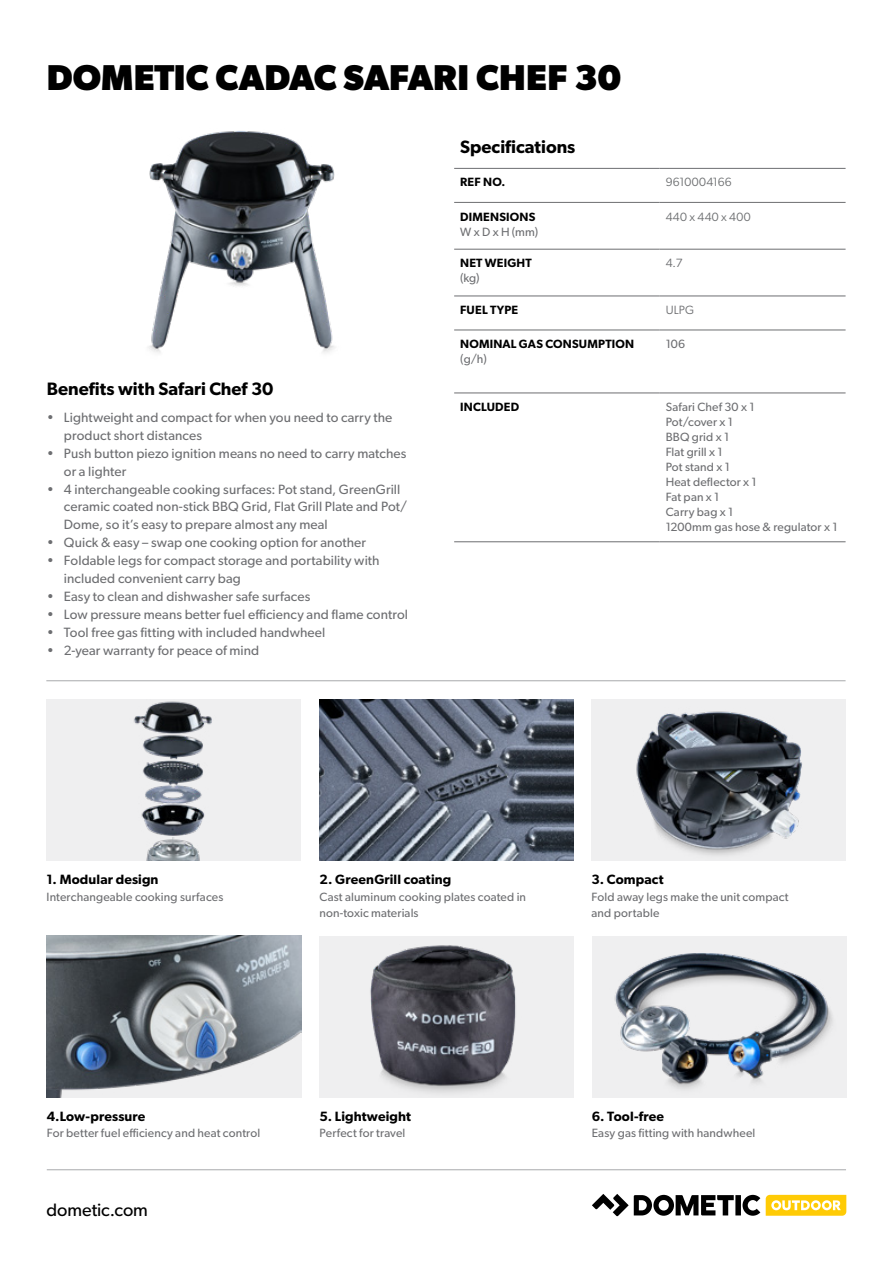
<style>
.page{position:relative;width:893px;height:1263px;background:#fff}
.page>*{position:absolute;margin:0;border:0;box-sizing:border-box;transform-origin:0 0}
.t1{font:700 36px "Gibson";letter-spacing:-.005em;color:#000}
.t2{font:600 18px "Gibson";color:#000}
.t3{font:18px "Gibson";letter-spacing:-.005em;color:#000}
.t4{font:13.5px/18px "Gibson";letter-spacing:.01em;color:#6d6e71}
.t5{font:600 13.5px "Gibson";letter-spacing:.01em;color:#000}
.t6{font:12px/15px "Gibson";letter-spacing:.015em;color:#6d6e71}
.t7{font:600 12px "Gibson";letter-spacing:.015em;color:#000}
.t8{font:12px "Gibson";letter-spacing:.025em;color:#6d6f71}
.t9{font:12px "Gibson";color:#6d6e71}
</style>
<div class="page">
<hr style="left:454px;top:168px;width:206px;height:1px;background:#6d6e71">
<hr style="left:660px;top:168px;width:186px;height:1px;background:#6d6e71">
<hr style="left:454px;top:202px;width:206px;height:1px;background:#6d6e71">
<hr style="left:660px;top:202px;width:186px;height:1px;background:#6d6e71">
<hr style="left:454px;top:249px;width:206px;height:1px;background:#6d6e71">
<hr style="left:660px;top:249px;width:186px;height:1px;background:#6d6e71">
<hr style="left:454px;top:296px;width:206px;height:1px;background:#6d6e71">
<hr style="left:660px;top:296px;width:186px;height:1px;background:#6d6e71">
<hr style="left:454px;top:330px;width:206px;height:1px;background:#6d6e71">
<hr style="left:660px;top:330px;width:186px;height:1px;background:#6d6e71">
<hr style="left:454px;top:393px;width:206px;height:1px;background:#6d6e71">
<hr style="left:660px;top:393px;width:186px;height:1px;background:#6d6e71">
<hr style="left:454px;top:541px;width:206px;height:1px;background:#6d6e71">
<hr style="left:660px;top:541px;width:186px;height:1px;background:#6d6e71">
<div style="left:592px;top:699px;width:254px;height:161px;background:#efeff0"></div>
<img style="left:636px;top:711px;width:166px;height:144px">
<img style="left:592px;top:936px;width:254px;height:161px">
<div style="left:47px;top:699px;width:254px;height:161px;background:#efeff0"></div>
<img style="left:134px;top:701px;width:78px;height:159px">
<img style="left:148px;top:131px;width:187px;height:222px">
<img style="left:47px;top:936px;width:254px;height:161px">
<img style="left:319px;top:699px;width:255px;height:161px">
<div style="left:320px;top:936px;width:254px;height:161px;background:#efeff0"></div>
<img style="left:370px;top:945px;width:146px;height:148px">
<hr style="left:46px;top:680px;width:800px;height:1px;background:#a7a9ac">
<svg style="left:592px;top:1194px;width:168px;height:22px"></svg>
<svg style="left:766px;top:1195px;width:80px;height:21px"></svg>
<hr style="left:47px;top:1169px;width:799px;height:1px;background:#a7a9ac">
<h1 class="t1" style="left:47px;top:56px;width:576px">DOMETIC CADAC SAFARI CHEF 30</h1>
<h2 class="t2" style="left:460px;top:136px;width:117px">Specifications</h2>
<p class="t7" style="left:460px;top:175px;width:47px">REF NO.</p>
<p class="t8" style="left:666px;top:175px;width:67px">9610004166</p>
<p class="t7" style="left:460px;top:209px;width:77px">DIMENSIONS</p>
<p class="t6" style="left:460px;top:224px;width:79px">W x D x H (mm)</p>
<p class="t8" style="left:666px;top:209px;width:86px">440 x 440 x 400</p>
<p class="t7" style="left:460px;top:256px;width:73px">NET WEIGHT</p>
<p class="t6" style="left:460px;top:270px;width:21px">(kg)</p>
<p class="t9" style="left:666px;top:256px;width:18px">4.7</p>
<h2 class="t2" style="left:47px;top:378px;width:228px">Benefits with Safari Chef 30</h2>
<p class="t4" style="left:64px;top:408px;width:330px;text-indent:-17px">• Lightweight and compact for when you need to carry the product short distances</p>
<p class="t4" style="left:64px;top:444px;width:344px;text-indent:-17px">• Push button piezo ignition means no need to carry matches or a lighter</p>
<p class="t4" style="left:64px;top:480px;width:345px;text-indent:-17px">• 4 interchangeable cooking surfaces: Pot stand, GreenGrill ceramic coated non-stick BBQ Grid, Flat Grill Plate and Pot/<br>Dome, so it’s easy to prepare almost any meal</p>
<p class="t4" style="left:47px;top:534px;width:321px">• Quick &amp; easy – swap one cooking option for another</p>
<p class="t4" style="left:64px;top:552px;width:317px;text-indent:-17px">• Foldable legs for compact storage and portability with included convenient carry bag</p>
<p class="t4" style="left:47px;top:588px;width:265px">• Easy to clean and dishwasher safe surfaces</p>
<p class="t4" style="left:47px;top:606px;width:363px">• Low pressure means better fuel efficiency and flame control</p>
<p class="t4" style="left:47px;top:624px;width:280px">• Tool free gas fitting with included handwheel</p>
<p class="t4" style="left:47px;top:642px;width:214px">• 2-year warranty for peace of mind</p>
<p class="t7" style="left:460px;top:303px;width:60px">FUEL TYPE</p>
<p class="t9" style="left:666px;top:303px;width:30px">ULPG</p>
<p class="t7" style="left:460px;top:337px;width:175px">NOMINAL GAS CONSUMPTION</p>
<p class="t6" style="left:460px;top:351px;width:28px">(g/h)</p>
<p class="t6" style="left:666px;top:336px;width:21px">106</p>
<p class="t7" style="left:460px;top:400px;width:61px">INCLUDED</p>
<p class="t6" style="left:666px;top:399px;width:173px">Safari Chef 30 x 1<br>Pot/cover x 1<br>BBQ grid x 1<br>Flat grill x 1<br>Pot stand x 1<br>Heat deflector x 1<br>Fat pan x 1<br>Carry bag x 1<br>1200mm gas hose &amp; regulator x 1</p>
<p class="t5" style="left:47px;top:871px;width:113px">1. Modular design</p>
<p class="t6" style="left:47px;top:889px;width:178px">Interchangeable cooking surfaces</p>
<p class="t5" style="left:319px;top:871px;width:133px">2. GreenGrill coating</p>
<p class="t6" style="left:319px;top:888px;width:208px;line-height:16.5px">Cast aluminum cooking plates coated in non-toxic materials</p>
<p class="t5" style="left:592px;top:871px;width:74px">3. Compact</p>
<p class="t6" style="left:592px;top:888px;width:199px;line-height:16.5px">Fold away legs make the unit compact and portable</p>
<p class="t5" style="left:47px;top:1108px;width:100px">4.Low-pressure</p>
<p class="t6" style="left:47px;top:1125px;width:215px">For better fuel efficiency and heat control</p>
<h2 class="t3" style="left:47px;top:1199px;width:103px">dometic.com</h2>
<p class="t5" style="left:320px;top:1108px;width:93px">5. Lightweight</p>
<p class="t6" style="left:320px;top:1125px;width:87px">Perfect for travel</p>
<p class="t5" style="left:592px;top:1108px;width:74px">6. Tool-free</p>
<p class="t6" style="left:592px;top:1125px;width:165px">Easy gas fitting with handwheel</p>
</div>
